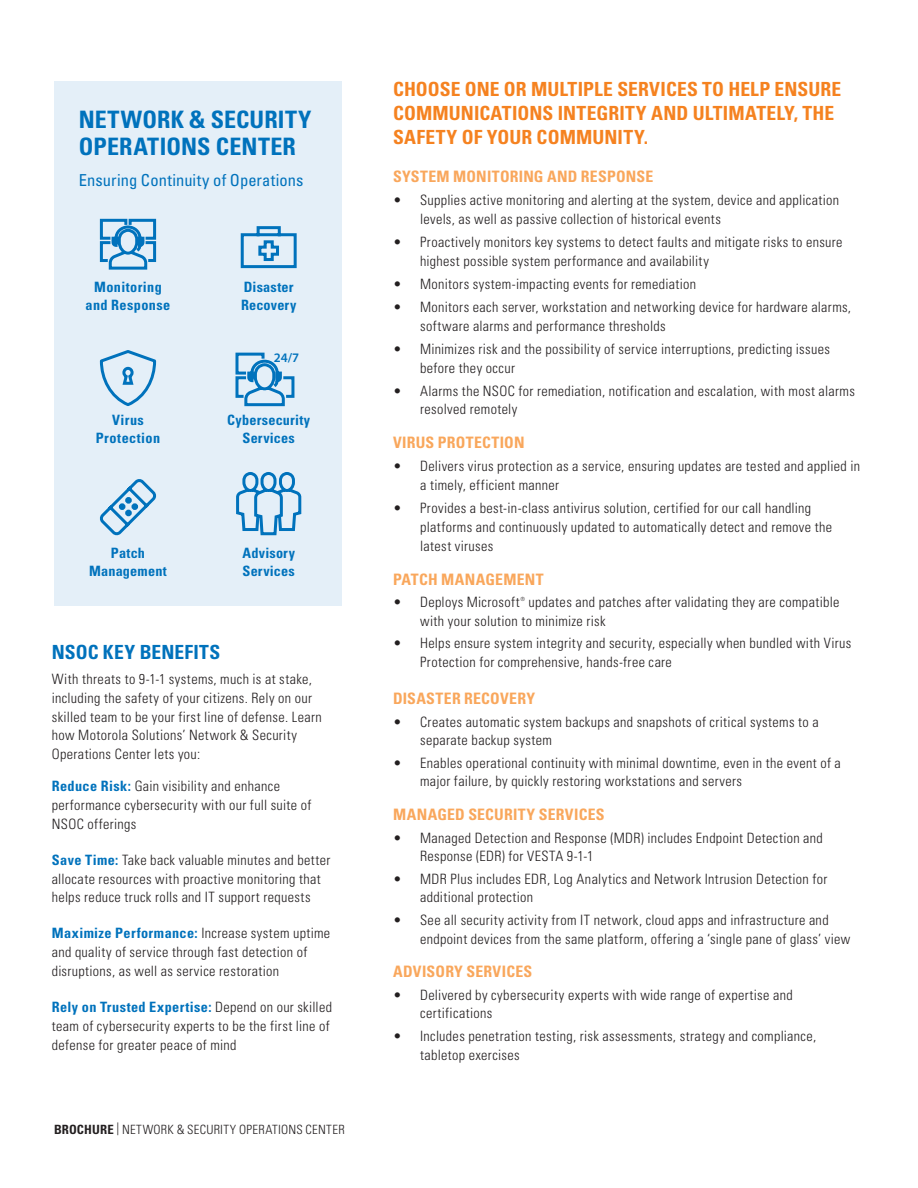
<style>
.page{position:relative;width:918px;height:1188px;background:#fff}
.page>*{position:absolute;margin:0;border:0;box-sizing:border-box;transform-origin:0 0}
.Body_Text{font:700 condensed 24px/27px "Univers";letter-spacing:.005em;color:#0072bc}
.Body_Text-2{font:700 condensed 19.5px/24px "Univers";letter-spacing:.005em;color:#f58220}
.Body_Text-3{font:700 condensed 19.5px "Univers";letter-spacing:.005em;color:#0072bc}
.Body_Text-4{font:condensed 16.5px "Univers";letter-spacing:.005em;color:#0072bc}
.Body_Text-5{font:700 condensed 15.75px "Univers";letter-spacing:.015em;color:#f9a75c}
.Body_Text-6{font:300 condensed 14.25px/18.8px "Univers";letter-spacing:.025em;color:#231f20}
.Body_Text-7{font:700 condensed 14.25px/18px "Univers LT Pro";letter-spacing:.02em;color:#0072bc;text-align:center}
.t1{font:600 13.05px "Myriad Pro";color:#0072bc}
.t2{font:300 condensed 12.75px "Univers";letter-spacing:.02em;color:#231f20}
.t3{font:300 condensed 5.7px "Univers";color:#231f20}
.s1{font-weight:700;color:#0072bc}
.s2{font-weight:700}
</style>
<div class="page">
<hr style="left:0;top:0;width:1px;height:396px;background:#e6e7e9">
<div style="left:54px;top:81px;width:287px;height:525px;background:#e4eff8"></div>
<svg style="left:99px;top:218px;width:58px;height:52px"></svg>
<svg style="left:99px;top:350px;width:58px;height:56px"></svg>
<svg style="left:99px;top:479px;width:58px;height:57px"></svg>
<svg style="left:240px;top:226px;width:57px;height:43px"></svg>
<svg style="left:236px;top:472px;width:66px;height:64px"></svg>
<svg style="left:235px;top:352px;width:60px;height:55px"></svg>
<p class="Body_Text" style="left:79px;top:106px;width:234px">NETWORK &amp; SECURITY<br>OPERATIONS CENTER</p>
<p class="Body_Text-4" style="left:79px;top:170px;width:226px">Ensuring Continuity of Operations</p>
<p class="Body_Text-7" style="left:94px;top:278px;width:69px">Monitoring</p>
<p class="Body_Text-7" style="left:86px;top:296px;width:86px">and Response</p>
<p class="Body_Text-7" style="left:244px;top:278px;width:51px">Disaster</p>
<p class="Body_Text-7" style="left:241px;top:296px;width:57px">Recovery</p>
<p class="t1" style="left:274px;top:349px;width:27px">24/7</p>
<p class="Body_Text-7" style="left:112px;top:411px;width:33px">Virus</p>
<p class="Body_Text-7" style="left:96px;top:429px;width:66px">Protection</p>
<p class="Body_Text-7" style="left:227px;top:411px;width:85px">Cybersecurity<br>Services</p>
<p class="Body_Text-7" style="left:111px;top:543px;width:36px">Patch</p>
<p class="Body_Text-7" style="left:89px;top:561px;width:79px">Management</p>
<p class="Body_Text-7" style="left:242px;top:543px;width:54px">Advisory</p>
<p class="Body_Text-7" style="left:243px;top:561px;width:54px">Services</p>
<p class="Body_Text-3" style="left:52px;top:640px;width:170px">NSOC KEY BENEFITS</p>
<p class="Body_Text-6" style="left:52px;top:670px;width:272px">With threats to 9-1-1 systems, much is at stake, including the safety of your citizens. Rely on our skilled team to be your first line of defense. Learn how Motorola Solutions’ Network &amp; Security Operations Center lets you:</p>
<p class="Body_Text-6" style="left:52px;top:777px;width:261px"><span class="s1">Reduce Risk:</span> Gain visibility and enhance performance cybersecurity with our full suite of<br>NSOC offerings</p>
<p class="Body_Text-6" style="left:52px;top:851px;width:280px"><span class="s1">Save Time:</span> Take back valuable minutes and better allocate resources with proactive monitoring that helps reduce truck rolls and IT support requests</p>
<p class="Body_Text-6" style="left:52px;top:924px;width:280px"><span class="s1">Maximize Performance:</span> Increase system uptime and quality of service through fast detection of disruptions, as well as service restoration</p>
<p class="Body_Text-6" style="left:52px;top:998px;width:282px"><span class="s1">Rely on Trusted Expertise:</span> Depend on our skilled team of cybersecurity experts to be the first line of defense for greater peace of mind</p>
<p class="t2" style="left:54px;top:1122px;width:292px"><span class="s2">BROCHURE</span> | NETWORK &amp; SECURITY OPERATIONS CENTER</p>
<p class="Body_Text-2" style="left:393px;top:77px;width:450px">CHOOSE ONE OR MULTIPLE SERVICES TO HELP ENSURE<br>COMMUNICATIONS INTEGRITY AND ULTIMATELY, THE<br>SAFETY OF YOUR COMMUNITY.</p>
<p class="Body_Text-5" style="left:393px;top:167px;width:262px">SYSTEM MONITORING AND RESPONSE</p>
<p class="Body_Text-6" style="left:420px;top:191px;width:421px;text-indent:-27px">• Supplies active monitoring and alerting at the system, device and application levels, as well as passive collection of historical events</p>
<p class="Body_Text-6" style="left:420px;top:233px;width:424px;text-indent:-27px">• Proactively monitors key systems to detect faults and mitigate risks to ensure highest possible system performance and availability</p>
<p class="Body_Text-6" style="left:393px;top:275px;width:304px">• Monitors system-impacting events for remediation</p>
<p class="Body_Text-6" style="left:420px;top:298px;width:432px;text-indent:-27px">• Monitors each server, workstation and networking device for hardware alarms, software alarms and performance thresholds</p>
<p class="Body_Text-6" style="left:420px;top:339px;width:411px;text-indent:-27px">• Minimizes risk and the possibility of service interruptions, predicting issues before they occur</p>
<p class="Body_Text-6" style="left:420px;top:381px;width:436px;text-indent:-27px">• Alarms the NSOC for remediation, notification and escalation, with most alarms resolved remotely</p>
<p class="Body_Text-5" style="left:393px;top:433px;width:133px">VIRUS PROTECTION</p>
<p class="Body_Text-6" style="left:420px;top:457px;width:441px;text-indent:-27px">• Delivers virus protection as a service, ensuring updates are tested and applied in a timely, efficient manner</p>
<p class="Body_Text-6" style="left:420px;top:499px;width:414px;text-indent:-27px">• Provides a best-in-class antivirus solution, certified for our call handling platforms and continuously updated to automatically detect and remove the latest viruses</p>
<p class="Body_Text-5" style="left:393px;top:569px;width:152px">PATCH MANAGEMENT</p>
<p class="Body_Text-6" style="left:393px;top:593px;width:128px">• Deploys Microsoft</p>
<p class="t3" style="left:520px;top:595px;width:6px">®</p>
<p class="Body_Text-6" style="left:420px;top:593px;width:421px;line-height:18.3px;text-indent:108px">updates and patches after validating they are compatible with your solution to minimize risk</p>
<p class="Body_Text-6" style="left:420px;top:634px;width:433px;line-height:18.3px;text-indent:-27px">• Helps ensure system integrity and security, especially when bundled with Virus<br>Protection for comprehensive, hands-free care</p>
<p class="Body_Text-5" style="left:393px;top:689px;width:143px">DISASTER RECOVERY</p>
<p class="Body_Text-6" style="left:420px;top:713px;width:400px;line-height:18.3px;text-indent:-27px">• Creates automatic system backups and snapshots of critical systems to a separate backup system</p>
<p class="Body_Text-6" style="left:420px;top:754px;width:422px;line-height:18.3px;text-indent:-27px">• Enables operational continuity with minimal downtime, even in the event of a major failure, by quickly restoring workstations and servers</p>
<p class="Body_Text-5" style="left:393px;top:805px;width:213px">MANAGED SECURITY SERVICES</p>
<p class="Body_Text-6" style="left:420px;top:829px;width:404px;line-height:18.3px;text-indent:-27px">• Managed Detection and Response (MDR) includes Endpoint Detection and<br>Response (EDR) for VESTA 9-1-1</p>
<p class="Body_Text-6" style="left:420px;top:870px;width:409px;line-height:18.3px;text-indent:-27px">• MDR Plus includes EDR, Log Analytics and Network Intrusion Detection for additional protection</p>
<p class="Body_Text-6" style="left:420px;top:911px;width:432px;text-indent:-27px">• See all security activity from IT network, cloud apps and infrastructure and endpoint devices from the same platform, offering a ‘single pane of glass’ view</p>
<p class="Body_Text-5" style="left:393px;top:962px;width:141px">ADVISORY SERVICES</p>
<p class="Body_Text-6" style="left:420px;top:986px;width:374px;line-height:18.3px;text-indent:-27px">• Delivered by cybersecurity experts with wide range of expertise and certifications</p>
<p class="Body_Text-6" style="left:420px;top:1027px;width:398px;line-height:18.3px;text-indent:-27px">• Includes penetration testing, risk assessments, strategy and compliance, tabletop exercises</p>
</div>
